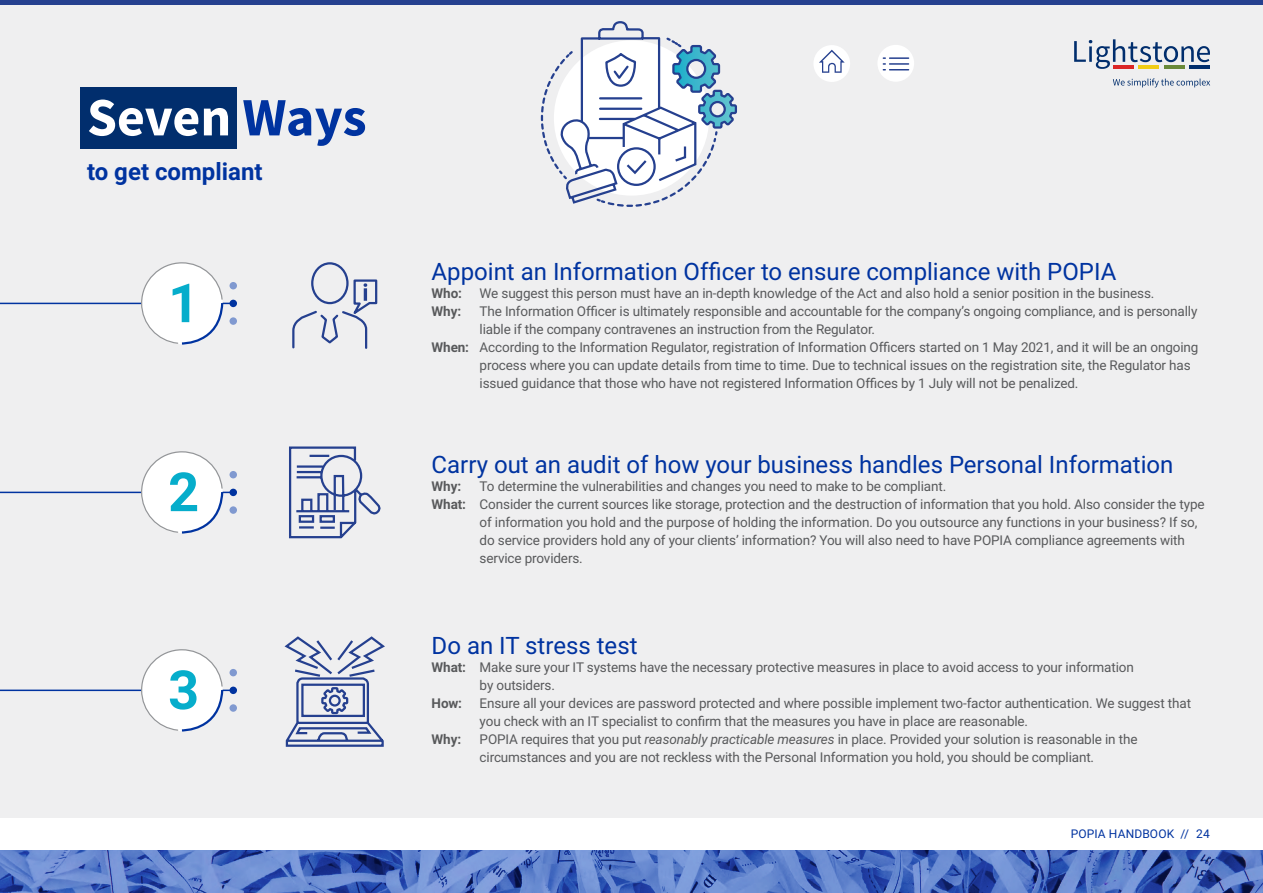
<style>
.page{position:relative;width:1263px;height:893px;background:#fff}
.page>*{position:absolute;margin:0;border:0;box-sizing:border-box;transform-origin:0 0}
.t1{font:700 54px "Source Sans Pro";color:#fff}
.t2{font:700 54px "Roboto";color:#06adcb}
.t3{font:24px "Roboto";color:#0033a0}
.t4{font:700 24px "Roboto";color:#0033a0}
.t5{font:13.5px/18px "Roboto";letter-spacing:-.01em;color:#58595b}
.t6{font:700 13.5px "Roboto";letter-spacing:-.01em;color:#58595b}
.t7{font:12px "Roboto";letter-spacing:.01em;color:#0033a0}
.s1{color:#0033a0}
.s2{font-weight:700}
.s3{font-style:italic}
</style>
<div class="page">
<div style="left:0;top:4px;width:1263px;height:853px;background:#efeff0"></div>
<svg style="left:1113px;top:78px;width:97px;height:9px"></svg>
<svg style="left:1074px;top:39px;width:136px;height:30px"></svg>
<hr style="left:1113px;top:65px;width:20px;height:4px;background:#db2625">
<hr style="left:1138px;top:65px;width:21px;height:4px;background:#f0cd16">
<hr style="left:1164px;top:65px;width:20px;height:4px;background:#698939">
<hr style="left:1189px;top:65px;width:21px;height:4px;background:#012e6d">
<div style="left:813px;top:45px;width:37px;height:37px;background:#fff;border-radius:50%"></div>
<svg style="left:819px;top:50px;width:26px;height:23px"></svg>
<div style="left:877px;top:45px;width:37px;height:37px;background:#fff;border-radius:50%"></div>
<svg style="left:883px;top:57px;width:25px;height:13px"></svg>
<div style="left:0;top:818px;width:1263px;height:34px;background:#fff"></div>
<hr style="left:0;top:0;width:1263px;height:4px;background:#25408f">
<svg style="left:0;top:850px;width:1263px;height:43px;background:#5474c1"></svg>
<svg style="left:540px;top:21px;width:197px;height:186px"></svg>
<hr style="left:0;top:303px;width:237px;height:1px;background:#0033a0">
<svg style="left:140px;top:262px;width:83px;height:83px"></svg>
<div style="left:230px;top:300px;width:7px;height:7px;background:#0033a0;border-radius:50%"></div>
<div style="left:230px;top:282px;width:7px;height:7px;background:#8099d0;border-radius:50%"></div>
<div style="left:230px;top:317px;width:7px;height:8px;background:#8099d0;border-radius:50%"></div>
<hr style="left:0;top:492px;width:237px;height:1px;background:#0033a0">
<svg style="left:140px;top:451px;width:83px;height:83px"></svg>
<div style="left:230px;top:489px;width:7px;height:7px;background:#0033a0;border-radius:50%"></div>
<div style="left:230px;top:471px;width:7px;height:7px;background:#8099d0;border-radius:50%"></div>
<div style="left:230px;top:506px;width:7px;height:8px;background:#8099d0;border-radius:50%"></div>
<hr style="left:0;top:690px;width:237px;height:1px;background:#0033a0">
<svg style="left:140px;top:649px;width:83px;height:83px"></svg>
<div style="left:230px;top:687px;width:7px;height:7px;background:#0033a0;border-radius:50%"></div>
<div style="left:230px;top:669px;width:7px;height:7px;background:#8099d0;border-radius:50%"></div>
<div style="left:230px;top:704px;width:7px;height:8px;background:#8099d0;border-radius:50%"></div>
<svg style="left:292px;top:262px;width:86px;height:87px"></svg>
<svg style="left:289px;top:446px;width:92px;height:93px"></svg>
<svg style="left:284px;top:636px;width:101px;height:111px"></svg>
<div style="left:81px;top:87px;width:156px;height:62px;background:#012e6d"></div>
<h1 class="t1" style="left:87px;top:83px;width:281px">Seven <span class="s1">Ways</span></h1>
<h2 class="t4" style="left:87px;top:155px;width:177px">to get compliant</h2>
<h1 class="t2" style="left:168px;top:265px;width:32px">1</h1>
<h1 class="t2" style="left:168px;top:454px;width:32px">2</h1>
<h1 class="t2" style="left:168px;top:652px;width:32px">3</h1>
<h2 class="t3" style="left:432px;top:255px;width:686px">Appoint an Information Officer to ensure compliance with POPIA</h2>
<p class="t6" style="left:432px;top:284px;width:32px">Who:</p>
<p class="t5" style="left:480px;top:284px;width:676px">We suggest this person must have an in-depth knowledge of the Act and also hold a senior position in the business.</p>
<p class="t6" style="left:432px;top:302px;width:31px">Why:</p>
<p class="t5" style="left:480px;top:302px;width:719px">The Information Officer is ultimately responsible and accountable for the company’s ongoing compliance, and is personally</p>
<p class="t5" style="left:480px;top:320px;width:397px">liable if the company contravenes an instruction from the Regulator.</p>
<p class="t5" style="left:432px;top:338px;width:768px"><span class="s2">When:</span> According to the Information Regulator, registration of Information Officers started on 1 May 2021, and it will be an ongoing</p>
<p class="t5" style="left:480px;top:356px;width:713px">process where you can update details from time to time. Due to technical issues on the registration site, the Regulator has</p>
<p class="t5" style="left:480px;top:374px;width:600px">issued guidance that those who have not registered Information Offices by 1 July will not be penalized.</p>
<h2 class="t3" style="left:432px;top:448px;width:743px">Carry out an audit of how your business handles Personal Information</h2>
<p class="t6" style="left:432px;top:477px;width:31px">Why:</p>
<p class="t5" style="left:480px;top:477px;width:468px">To determine the vulnerabilities and changes you need to make to be compliant.</p>
<p class="t5" style="left:432px;top:495px;width:774px"><span class="s2">What:</span> Consider the current sources like storage, protection and the destruction of information that you hold. Also consider the type</p>
<p class="t5" style="left:480px;top:513px;width:719px">of information you hold and the purpose of holding the information. Do you outsource any functions in your business? If so,</p>
<p class="t5" style="left:480px;top:531px;width:707px">do service providers hold any of your clients’ information? You will also need to have POPIA compliance agreements with</p>
<p class="t5" style="left:480px;top:549px;width:105px">service providers.</p>
<h2 class="t3" style="left:432px;top:629px;width:207px">Do an IT stress test</h2>
<p class="t5" style="left:480px;top:658px;width:656px;text-indent:-48px"><span class="s2">What:</span> Make sure your IT systems have the necessary protective measures in place to avoid access to your information by outsiders.</p>
<p class="t6" style="left:432px;top:694px;width:32px">How:</p>
<p class="t5" style="left:480px;top:694px;width:713px">Ensure all your devices are password protected and where possible implement two-factor authentication. We suggest that you check with an IT specialist to confirm that the measures you have in place are reasonable.</p>
<p class="t6" style="left:432px;top:730px;width:31px">Why:</p>
<p class="t5" style="left:480px;top:730px;width:659px">POPIA requires that you put <span class="s3">reasonably practicable measures</span> in place. Provided your solution is reasonable in the circumstances and you are not reckless with the Personal Information you hold, you should be compliant.</p>
<p class="t7" style="left:1071px;top:825px;width:141px">POPIA HANDBOOK // 24</p>
</div>
